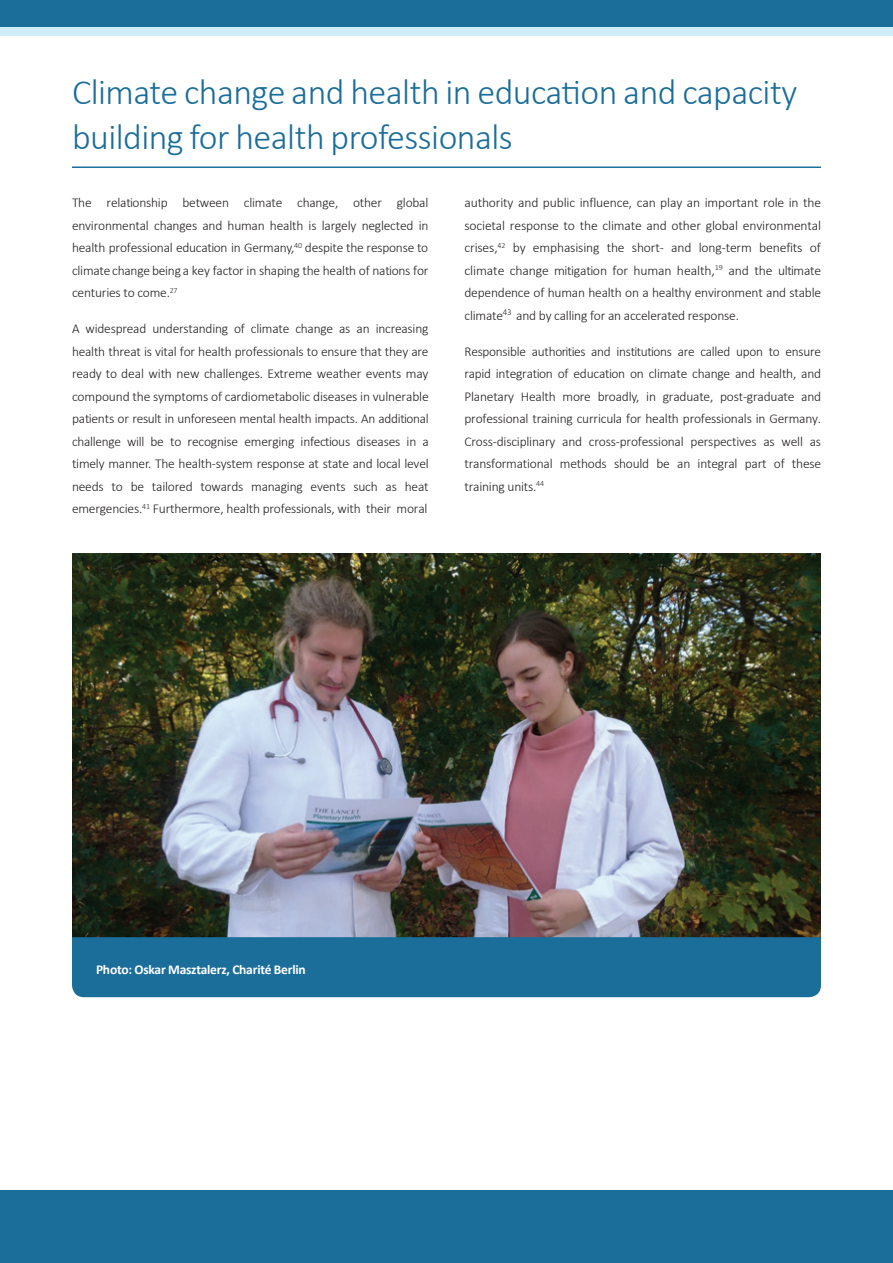
<style>
.page{position:relative;width:893px;height:1263px;background:#fff}
.page>*{position:absolute;margin:0;border:0;box-sizing:border-box;transform-origin:0 0}
.t1{font:300 36px/45px "Calibri";letter-spacing:-.015em;color:#1b6d9a}
.t2{font:300 13.5px/22.5px "Calibri";letter-spacing:-.015em;color:#231f20;text-align:justify}
.t3{font:700 13.5px "Calibri";letter-spacing:-.015em;color:#fff}
</style>
<div class="page">
<div style="left:0;top:0;width:893px;height:27px;background:#1b6d9a"></div>
<div style="left:0;top:27px;width:893px;height:9px;background:#d0edfa"></div>
<div style="left:0;top:1191px;width:893px;height:72px;background:#1b6d9a"></div>
<hr style="left:72px;top:166px;width:749px;height:2px;background:#1b6d9a">
<img style="left:72px;top:554px;width:749px;height:383px">
<div style="left:72px;top:937px;width:749px;height:60px;background:#1b6d9a"></div>
<h1 class="t1" style="left:72px;top:69px;width:727px">Climate change and health in education and capacity building for health professionals</h1>
<p class="t2" style="left:72px;top:191px;width:358px">The relationship between climate change, other global environmental changes and human health is largely neglected in health professional education in Germany,<sup>40</sup> despite the response to climate change being a key factor in shaping the health of nations for centuries to come.<sup>27</sup></p>
<p class="t2" style="left:72px;top:317px;width:358px">A widespread understanding of climate change as an increasing health threat is vital for health professionals to ensure that they are ready to deal with new challenges. Extreme weather events may compound the symptoms of cardiometabolic diseases in vulnerable patients or result in unforeseen mental health impacts. An additional challenge will be to recognise emerging infectious diseases in a timely manner. The health-system response at state and local level needs to be tailored towards managing events such as heat emergencies.<sup>41</sup> Furthermore, health professionals, with their moral</p>
<p class="t2" style="left:464px;top:191px;width:358px">authority and public influence, can play an important role in the societal response to the climate and other global environmental crises,<sup>42</sup> by emphasising the short- and long-term benefits of climate change mitigation for human health,<sup>19</sup> and the ultimate dependence of human health on a healthy environment and stable climate<sup>43</sup> and by calling for an accelerated response.</p>
<p class="t2" style="left:464px;top:340px;width:358px">Responsible authorities and institutions are called upon to ensure rapid integration of education on climate change and health, and Planetary Health more broadly, in graduate, post-graduate and professional training curricula for health professionals in Germany.<br>Cross-disciplinary and cross-professional perspectives as well as transformational methods should be an integral part of these training units.<sup>44</sup></p>
<p class="t3" style="left:96px;top:959px;width:211px">Photo: Oskar Masztalerz, Charité Berlin</p>
</div>
